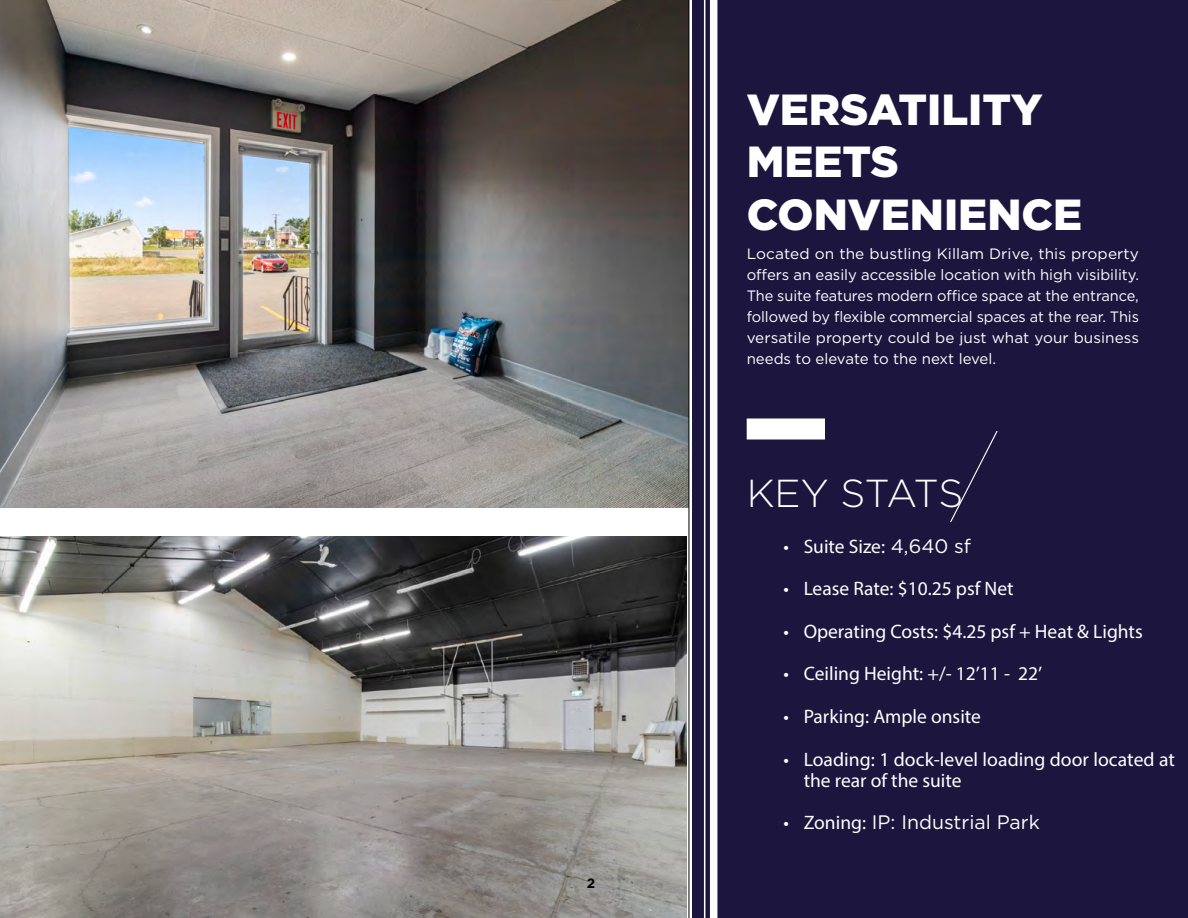
<style>
.page{position:relative;width:1188px;height:918px;background:#fff}
.page>*{position:absolute;margin:0;border:0;box-sizing:border-box;transform-origin:0 0}
.t1{font:900 43.5px/52.2px "Gotham";color:#fff}
.t2{font:300 39px "Gotham";letter-spacing:-.01em;color:#fff}
.t3{font:19.5px/21px "Myriad Pro";color:#fff}
.t4{font:19.5px "Gotham";color:#fff}
.t5{font:15px/21px "Gotham";color:#fff;text-align:justify}
.t6{font:700 13.5px "Gotham";color:#000}
.s1{font-family:"Gotham"}
.s2{font-family:"Myriad Pro"}
</style>
<div class="page">
<img style="left:0;top:0;width:689px;height:508px">
<img style="left:0;top:536px;width:686px;height:382px">
<div style="left:692px;top:0;width:496px;height:918px;background:#1c163f"></div>
<hr style="left:704px;top:0;width:1px;height:918px;background:#fff">
<hr style="left:689px;top:0;width:1px;height:918px;background:#000">
<div style="left:710px;top:0;width:7px;height:918px;background:#fff"></div>
<div style="left:747px;top:418px;width:78px;height:21px;background:#fff"></div>
<svg style="left:950px;top:431px;width:48px;height:91px"></svg>
<p class="t6" style="left:587px;top:874px;width:10px">2</p>
<h1 class="t1" style="left:747px;top:83px;width:337px">VERSATILITY<br>MEETS<br>CONVENIENCE</h1>
<p class="t5" style="left:747px;top:243px;width:394px">Located on the bustling Killam Drive, this property offers an easily accessible location with high visibility.<br>The suite features modern office space at the entrance, followed by flexible commercial spaces at the rear. This versatile property could be just what your business needs to elevate to the next level.</p>
<h2 class="t2" style="left:747px;top:469px;width:218px">KEY STATS</h2>
<h3 class="t3" style="left:783px;top:535px;width:189px">• Suite Size: <span class="s1">4,640 sf</span></h3>
<h3 class="t3" style="left:783px;top:578px;width:232px">• Lease Rate: $10.25 psf Net</h3>
<h3 class="t3" style="left:783px;top:620px;width:361px">• Operating Costs: $4.25 psf + Heat &amp; Lights</h3>
<h3 class="t3" style="left:783px;top:663px;width:260px">• Ceiling Height: +/- 12’11 - 22’</h3>
<h3 class="t3" style="left:783px;top:706px;width:199px">• Parking: Ample onsite</h3>
<h3 class="t3" style="left:804px;top:748px;width:373px;text-indent:-20px">• Loading: 1 dock-level loading door located at the rear of the suite</h3>
<h3 class="t4" style="left:783px;top:810px;width:258px"><span class="s2">• Zoning:</span> IP: Industrial Park</h3>
</div>
